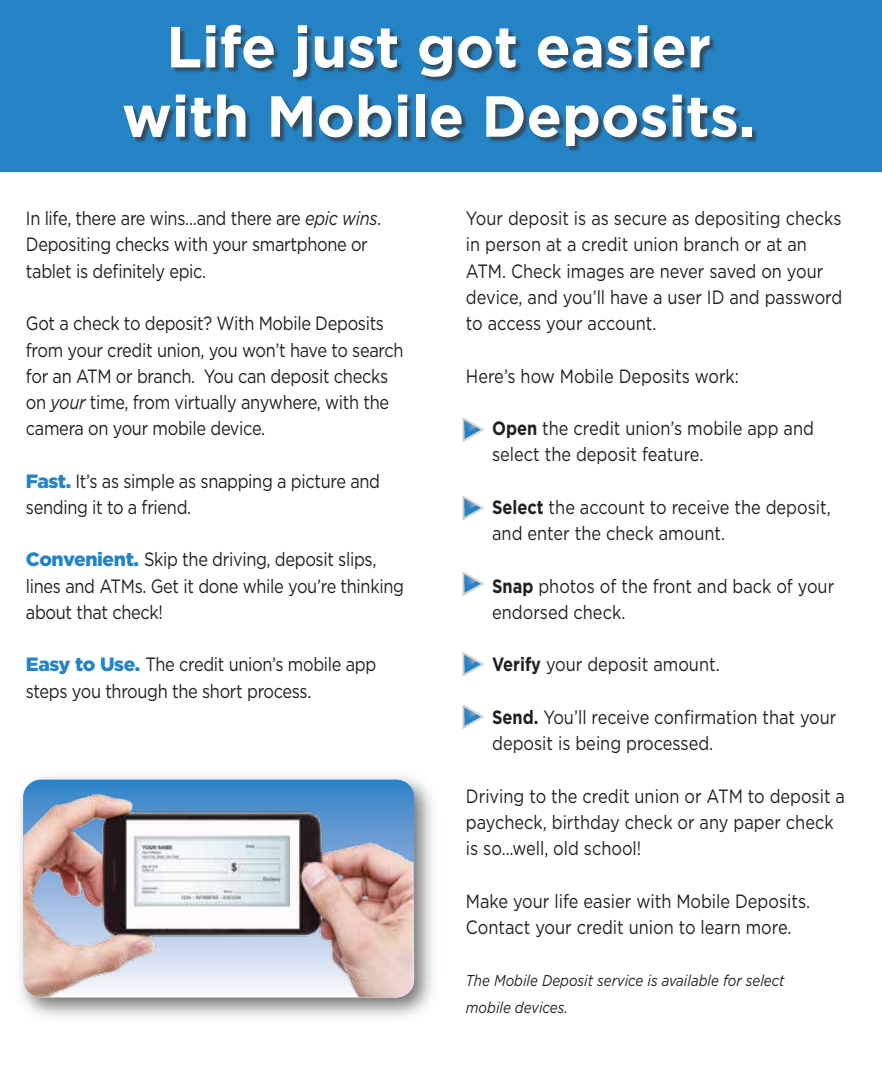
<style>
.page{position:relative;width:882px;height:1071px;background:#fff}
.page>*{position:absolute;margin:0;border:0;box-sizing:border-box;transform-origin:0 0}
.t1{font:700 57.75px/69.3px "Gotham";color:#fff;text-align:center}
.t2{font:19.25px/26.2px "Gotham";letter-spacing:-.015em;color:#231f20;scale:.85 1}
.t3{font:italic 15.75px/26.2px "Gotham";color:#231f20;scale:.85 1}
.s1{font-style:italic}
.s2{font-weight:900;color:#2484c6}
.s3{font-weight:700}
</style>
<div class="page">
<img style="left:20px;top:776px;width:413px;height:241px">
<svg style="left:23px;top:780px;width:391px;height:14px;background:#3588c8"></svg>
<img style="left:23px;top:794px;width:391px;height:203px">
<img style="left:133px;top:836px;width:156px;height:70px">
<div style="left:0;top:0;width:882px;height:172px;background:#2484c6"></div>
<img style="left:126px;top:26px;width:631px;height:126px">
<svg style="left:463px;top:418px;width:22px;height:24px"></svg>
<svg style="left:463px;top:496px;width:21px;height:24px"></svg>
<svg style="left:463px;top:572px;width:22px;height:24px"></svg>
<svg style="left:463px;top:652px;width:22px;height:25px"></svg>
<svg style="left:463px;top:705px;width:22px;height:24px"></svg>
<h1 class="t1" style="left:122px;top:12px;width:635px">Life just got easier with Mobile Deposits.</h1>
<p class="t2" style="left:26px;top:205px;width:420px">In life, there are wins…and there are <span class="s1">epic wins</span>.<br>Depositing checks with your smartphone or tablet is definitely epic.</p>
<p class="t2" style="left:26px;top:310px;width:446px">Got a check to deposit? With Mobile Deposits from your credit union, you won’t have to search for an ATM or branch. You can deposit checks on <span class="s1">your</span> time, from virtually anywhere, with the camera on your mobile device.</p>
<p class="t2" style="left:26px;top:467px;width:418px"><span class="s2">Fast.</span> It’s as simple as snapping a picture and sending it to a friend.</p>
<p class="t2" style="left:26px;top:546px;width:446px"><span class="s2">Convenient.</span> Skip the driving, deposit slips, lines and ATMs. Get it done while you’re thinking about that check!</p>
<p class="t2" style="left:26px;top:651px;width:414px"><span class="s2">Easy to Use.</span> The credit union’s mobile app steps you through the short process.</p>
<p class="t2" style="left:466px;top:205px;width:444px">Your deposit is as secure as depositing checks in person at a credit union branch or at an ATM. Check images are never saved on your device, and you’ll have a user ID and password to access your account.</p>
<p class="t2" style="left:466px;top:362px;width:323px">Here’s how Mobile Deposits work:</p>
<p class="t2" style="left:492px;top:415px;width:380px"><span class="s3">Open</span> the credit union’s mobile app and select the deposit feature.</p>
<p class="t2" style="left:492px;top:494px;width:400px"><span class="s3">Select</span> the account to receive the deposit, and enter the check amount.</p>
<p class="t2" style="left:492px;top:572px;width:404px"><span class="s3">Snap</span> photos of the front and back of your endorsed check.</p>
<p class="t2" style="left:492px;top:651px;width:269px"><span class="s3">Verify</span> your deposit amount.</p>
<p class="t2" style="left:492px;top:704px;width:407px"><span class="s3">Send.</span> You’ll receive confirmation that your deposit is being processed.</p>
<p class="t2" style="left:466px;top:782px;width:448px">Driving to the credit union or ATM to deposit a paycheck, birthday check or any paper check is so…well, old school!</p>
<p class="t2" style="left:466px;top:887px;width:407px">Make your life easier with Mobile Deposits.<br>Contact your credit union to learn more.</p>
<p class="t3" style="left:466px;top:967px;width:376px">The Mobile Deposit service is available for select mobile devices.</p>
</div>
